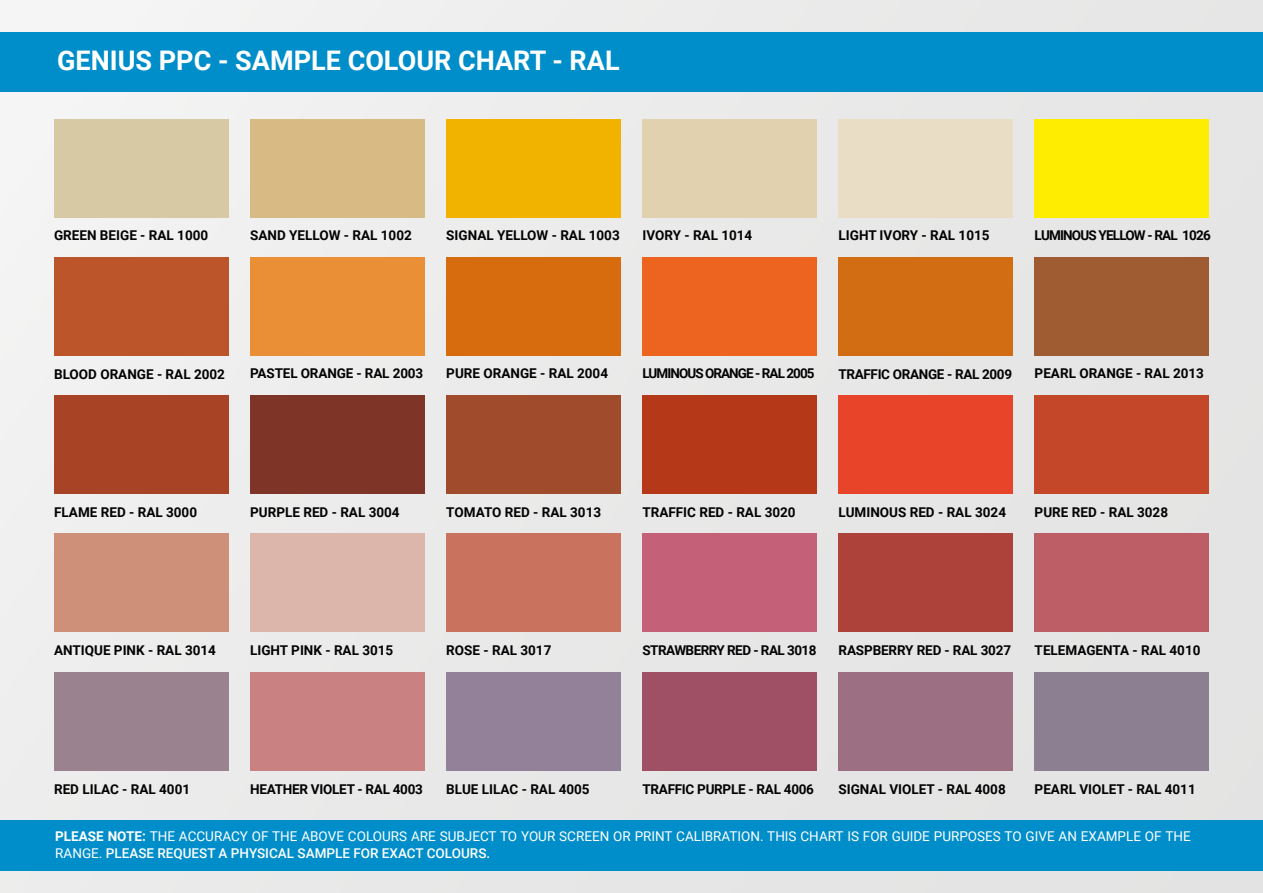
<style>
.page{position:relative;width:1263px;height:893px;background:#e9e9e9}
.page>*{position:absolute;margin:0;border:0;box-sizing:border-box;transform-origin:0 0}
.t1{font:700 27px "Roboto";color:#fff}
.t2{font:700 13.5px "Roboto";color:#020203}
.t3{font:13.5px/16.2px "Roboto";color:#fff}
.t4{font:700 13.5px "Roboto";letter-spacing:-.02em;color:#020203}
.t5{font:700 13.5px "Roboto";letter-spacing:-.06em;color:#020203}
.t6{font:700 13.5px "Roboto";letter-spacing:-.07em;color:#020203}
.t7{font:700 13.5px "Roboto";letter-spacing:-.025em;color:#020203}
.t8{font:700 13.5px "Roboto";letter-spacing:-.04em;color:#020203}
.s1{font-weight:700}
.s2{font-weight:500}
</style>
<div class="page">
<div style="left:0;top:32px;width:1263px;height:59px;background:#008eca"></div>
<div style="left:0;top:820px;width:1263px;height:51px;background:#008eca"></div>
<div style="left:54px;top:119px;width:174px;height:98px;background:#d7c9a3"></div>
<div style="left:54px;top:395px;width:174px;height:98px;background:#a94326"></div>
<div style="left:54px;top:257px;width:174px;height:98px;background:#bd552b"></div>
<div style="left:54px;top:534px;width:174px;height:98px;background:#cf907a"></div>
<div style="left:54px;top:673px;width:174px;height:98px;background:#9a838f"></div>
<div style="left:838px;top:119px;width:175px;height:98px;background:#eaddc6"></div>
<div style="left:838px;top:395px;width:175px;height:98px;background:#e8442a"></div>
<div style="left:838px;top:257px;width:175px;height:98px;background:#d36d14"></div>
<div style="left:838px;top:534px;width:175px;height:98px;background:#ad423a"></div>
<div style="left:838px;top:673px;width:175px;height:98px;background:#9c7082"></div>
<div style="left:446px;top:119px;width:175px;height:98px;background:#f1b300"></div>
<div style="left:446px;top:395px;width:175px;height:98px;background:#a04b2c"></div>
<div style="left:446px;top:257px;width:175px;height:98px;background:#d76c0e"></div>
<div style="left:446px;top:534px;width:175px;height:98px;background:#c9725e"></div>
<div style="left:446px;top:673px;width:175px;height:98px;background:#928198"></div>
<div style="left:250px;top:119px;width:174px;height:98px;background:#d7ba84"></div>
<div style="left:250px;top:395px;width:174px;height:98px;background:#7e3527"></div>
<div style="left:250px;top:257px;width:174px;height:98px;background:#ea8f35"></div>
<div style="left:250px;top:534px;width:174px;height:98px;background:#dcb6aa"></div>
<div style="left:250px;top:673px;width:174px;height:98px;background:#c98182"></div>
<div style="left:1035px;top:119px;width:174px;height:98px;background:#ffed00"></div>
<div style="left:1035px;top:395px;width:174px;height:98px;background:#c4472a"></div>
<div style="left:1035px;top:257px;width:174px;height:98px;background:#9f5b32"></div>
<div style="left:1035px;top:534px;width:174px;height:98px;background:#bd5e67"></div>
<div style="left:1035px;top:673px;width:174px;height:98px;background:#8c7f91"></div>
<div style="left:642px;top:119px;width:175px;height:98px;background:#e2d1af"></div>
<div style="left:642px;top:395px;width:175px;height:98px;background:#b53819"></div>
<div style="left:642px;top:257px;width:175px;height:98px;background:#ec641f"></div>
<div style="left:642px;top:534px;width:175px;height:98px;background:#c56079"></div>
<div style="left:642px;top:673px;width:175px;height:98px;background:#a05064"></div>
<h1 class="t1" style="left:57px;top:42px;width:564px">GENIUS PPC - SAMPLE COLOUR CHART - RAL</h1>
<p class="t2" style="left:54px;top:226px;width:156px">GREEN BEIGE - RAL 1000</p>
<p class="t2" style="left:250px;top:226px;width:163px">SAND YELLOW - RAL 1002</p>
<p class="t2" style="left:446px;top:226px;width:175px">SIGNAL YELLOW - RAL 1003</p>
<p class="t2" style="left:642px;top:226px;width:111px">IVORY - RAL 1014</p>
<p class="t2" style="left:838px;top:226px;width:153px">LIGHT IVORY - RAL 1015</p>
<p class="t5" style="left:1035px;top:226px;width:178px">LUMINOUS YELLOW - RAL 1026</p>
<p class="t2" style="left:54px;top:364px;width:172px">BLOOD ORANGE - RAL 2002</p>
<p class="t2" style="left:250px;top:364px;width:175px">PASTEL ORANGE - RAL 2003</p>
<p class="t2" style="left:446px;top:364px;width:163px">PURE ORANGE - RAL 2004</p>
<p class="t6" style="left:642px;top:364px;width:174px">LUMINOUS ORANGE - RAL 2005</p>
<p class="t7" style="left:838px;top:364px;width:175px">TRAFFIC ORANGE - RAL 2009</p>
<p class="t2" style="left:1035px;top:364px;width:171px">PEARL ORANGE - RAL 2013</p>
<p class="t2" style="left:54px;top:502px;width:145px">FLAME RED - RAL 3000</p>
<p class="t2" style="left:250px;top:502px;width:151px">PURPLE RED - RAL 3004</p>
<p class="t2" style="left:446px;top:502px;width:156px">TOMATO RED - RAL 3013</p>
<p class="t2" style="left:642px;top:502px;width:155px">TRAFFIC RED - RAL 3020</p>
<p class="t2" style="left:838px;top:502px;width:169px">LUMINOUS RED - RAL 3024</p>
<p class="t2" style="left:1035px;top:502px;width:135px">PURE RED - RAL 3028</p>
<p class="t2" style="left:54px;top:641px;width:163px">ANTIQUE PINK - RAL 3014</p>
<p class="t2" style="left:250px;top:641px;width:145px">LIGHT PINK - RAL 3015</p>
<p class="t2" style="left:446px;top:641px;width:107px">ROSE - RAL 3017</p>
<p class="t2" style="left:54px;top:780px;width:138px">RED LILAC - RAL 4001</p>
<p class="t4" style="left:250px;top:780px;width:174px">HEATHER VIOLET - RAL 4003</p>
<p class="t2" style="left:446px;top:780px;width:145px">BLUE LILAC - RAL 4005</p>
<p class="t8" style="left:642px;top:641px;width:176px">STRAWBERRY RED - RAL 3018</p>
<p class="t2" style="left:838px;top:641px;width:174px">RASPBERRY RED - RAL 3027</p>
<p class="t2" style="left:1035px;top:641px;width:167px">TELEMAGENTA - RAL 4010</p>
<p class="t4" style="left:642px;top:780px;width:173px">TRAFFIC PURPLE - RAL 4006</p>
<p class="t2" style="left:838px;top:780px;width:169px">SIGNAL VIOLET - RAL 4008</p>
<p class="t2" style="left:1035px;top:780px;width:163px">PEARL VIOLET - RAL 4011</p>
<p class="t3" style="left:55px;top:828px;width:1137px"><span class="s1">PLEASE NOTE:</span> THE ACCURACY OF THE ABOVE COLOURS ARE SUBJECT TO YOUR SCREEN OR PRINT CALIBRATION. THIS CHART IS FOR GUIDE PURPOSES TO GIVE AN EXAMPLE OF THE<br>RANGE. <span class="s2">PLEASE REQUEST A PHYSICAL SAMPLE FOR EXACT COLOURS.</span></p>
</div>
